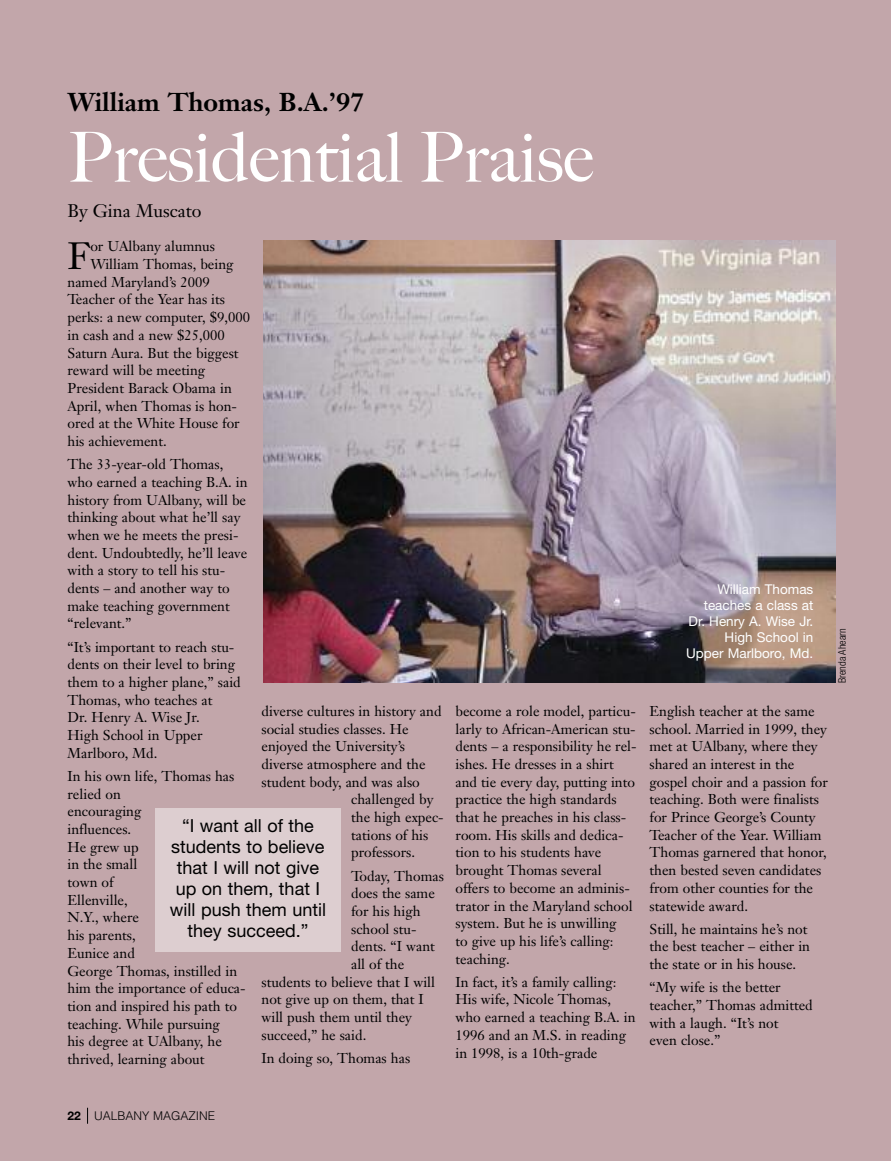
<style>
.page{position:relative;width:891px;height:1161px;background:#c2a6aa}
.page>*{position:absolute;margin:0;border:0;box-sizing:border-box;transform-origin:0 0}
.t1{font:500 69px "Big Caslon";color:#fff}
.t2{font:37.5px "Janson Text LT";color:#000}
.t3{font:700 25.5px "Janson Text LT";color:#000}
.t4{font:18px/21px "Helvetica Neue";color:#000;text-align:center}
.t5{font:18px "Janson Text LT";color:#000}
.t6{font:14.1px/17.7px "Janson Text LT";color:#000}
.t7{font:13.5px/16.2px "Helvetica Neue";color:#fff;text-align:right}
.t8{font:300 12px "Helvetica";color:#000}
.t9{font:300 condensed 10.5px "Helvetica Neue";color:#000}
.s1{font-family:"Helvetica Neue";font-weight:700}
</style>
<div class="page">
<svg style="left:87px;top:1108px;width:1px;height:16px"></svg>
<img style="left:263px;top:241px;width:572px;height:442px">
<div style="left:155px;top:808px;width:186px;height:144px;background:#ddced0"></div>
<h3 class="t3" style="left:68px;top:93px;width:298px">William Thomas, B.A.’97</h3>
<h1 class="t1" style="left:68px;top:117px;width:527px">Presidential Praise</h1>
<p class="t5" style="left:68px;top:204px;width:135px">By Gina Muscato</p>
<h2 class="t2" style="left:68px;top:242px;width:24px">F</h2>
<p class="t6" style="left:90px;top:239px;width:126px">or UAlbany alumnus</p>
<p class="t6" style="left:90px;top:257px;width:145px">William Thomas, being</p>
<p class="t6" style="left:68px;top:275px;width:144px">named Maryland’s 2009</p>
<p class="t6" style="left:68px;top:292px;width:159px">Teacher of the Year has its</p>
<p class="t6" style="left:68px;top:310px;width:184px">perks: a new computer, $9,000</p>
<p class="t6" style="left:68px;top:328px;width:159px">in cash and a new $25,000</p>
<p class="t6" style="left:68px;top:346px;width:173px">Saturn Aura. But the biggest</p>
<p class="t6" style="left:68px;top:363px;width:139px">reward will be meeting</p>
<p class="t6" style="left:68px;top:381px;width:166px">President Barack Obama in</p>
<p class="t6" style="left:68px;top:399px;width:171px">April, when Thomas is hon-</p>
<p class="t6" style="left:68px;top:416px;width:174px">ored at the White House for</p>
<p class="t6" style="left:68px;top:434px;width:101px">his achievement.</p>
<p class="t6" style="left:68px;top:457px;width:182px">The 33-year-old Thomas, who earned a teaching B.A. in history from UAlbany, will be thinking about what he’ll say when we he meets the presi&shy;dent. Undoubtedly, he’ll leave with a story to tell his stu&shy;dents – and another way to make teaching government “relevant.”</p>
<p class="t6" style="left:68px;top:640px;width:175px">“It’s important to reach stu&shy;dents on their level to bring them to a higher plane,” said<br>Thomas, who teaches at<br>Dr. Henry A. Wise Jr.<br>High School in Upper<br>Marlboro, Md.</p>
<p class="t6" style="left:67px;top:769px;width:180px">In his own life, Thomas has relied on<br>encouraging<br>influences.<br>He grew up<br>in the small<br>town of<br>Ellenville,<br>N.Y., where<br>his parents,<br>Eunice and<br>George Thomas, instilled in him the importance of educa&shy;tion and inspired his path to teaching. While pursuing<br>his degree at UAlbany, he thrived, learning about</p>
<p class="t6" style="left:262px;top:704px;width:182px">diverse cultures in history and</p>
<p class="t6" style="left:262px;top:722px;width:149px">social studies classes. He</p>
<p class="t6" style="left:262px;top:739px;width:145px">enjoyed the University’s</p>
<p class="t6" style="left:262px;top:757px;width:166px">diverse atmosphere and the</p>
<p class="t6" style="left:262px;top:775px;width:160px">student body, and was also</p>
<p class="t6" style="left:351px;top:792px;width:84px">challenged by</p>
<p class="t6" style="left:351px;top:810px;width:94px">the high expec-</p>
<p class="t6" style="left:351px;top:828px;width:79px">tations of his</p>
<p class="t6" style="left:351px;top:845px;width:65px">professors.</p>
<p class="t6" style="left:351px;top:869px;width:94px">Today, Thomas</p>
<p class="t6" style="left:351px;top:886px;width:85px">does the same</p>
<p class="t6" style="left:351px;top:904px;width:71px">for his high</p>
<p class="t6" style="left:351px;top:922px;width:67px">school stu-</p>
<p class="t6" style="left:351px;top:939px;width:85px">dents. “I want</p>
<p class="t6" style="left:351px;top:957px;width:55px">all of the</p>
<p class="t6" style="left:262px;top:975px;width:175px">students to believe that I will</p>
<p class="t6" style="left:262px;top:992px;width:164px">not give up on them, that I</p>
<p class="t6" style="left:262px;top:1010px;width:152px">will push them until they</p>
<p class="t6" style="left:262px;top:1028px;width:106px">succeed,” he said.</p>
<p class="t6" style="left:262px;top:1051px;width:150px">In doing so, Thomas has</p>
<p class="t4" style="left:170px;top:817px;width:158px">“I want all of the students to believe that I will not give up on them, that I will push them until they succeed.”</p>
<p class="t6" style="left:456px;top:704px;width:183px">become a role model, particu&shy;larly to African-American stu&shy;dents – a responsibility he rel&shy;ishes. He dresses in a shirt and tie every day, putting into practice the high standards that he preaches in his class&shy;room. His skills and dedica&shy;tion to his students have brought Thomas several offers to become an adminis&shy;trator in the Maryland school system. But he is unwilling<br>to give up his life’s calling: teaching.</p>
<p class="t6" style="left:456px;top:975px;width:182px">In fact, it’s a family calling:<br>His wife, Nicole Thomas, who earned a teaching B.A. in<br>1996 and an M.S. in reading in 1998, is a 10th-grade</p>
<p class="t7" style="left:686px;top:582px;width:129px">William Thomas teaches a class at<br>Dr. Henry A. Wise Jr.<br>High School in<br>Upper Marlboro, Md.</p>
<p class="t6" style="left:650px;top:704px;width:180px">English teacher at the same school. Married in 1999, they met at UAlbany, where they shared an interest in the gospel choir and a passion for teaching. Both were finalists for Prince George’s County<br>Teacher of the Year. William<br>Thomas garnered that honor, then bested seven candidates from other counties for the statewide award.</p>
<p class="t6" style="left:650px;top:922px;width:162px">Still, he maintains he’s not the best teacher – either in the state or in his house.</p>
<p class="t6" style="left:650px;top:980px;width:165px">“My wife is the better teacher,” Thomas admitted with a laugh. “It’s not<br>even close.”</p>
<p class="t9" style="left:838px;top:683px;width:57px;rotate:-90deg">Brenda Ahearn</p>
<p class="t8" style="left:68px;top:1109px;width:149px"><span class="s1">22</span> UALBANY MAGAZINE</p>
</div>
